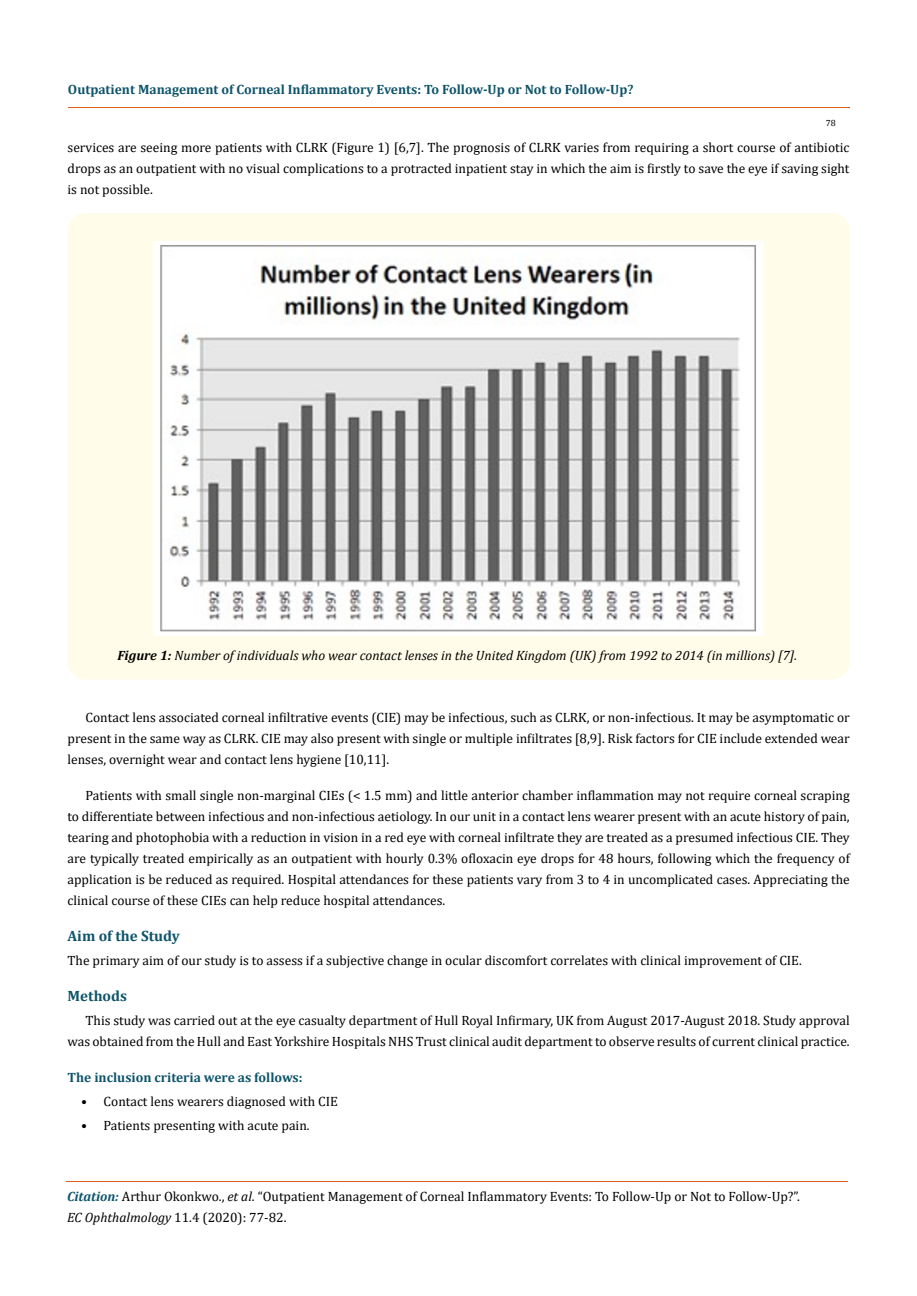
<style>
.page{position:relative;width:917px;height:1296px;background:#fff}
.page>*{position:absolute;margin:0;border:0;box-sizing:border-box;transform-origin:0 0}
.t1{font:700 15px "Cambria";color:#0e546a}
.t2{font:13.5px/21px "Cambria";color:#000;text-align:justify}
.t3{font:700 13.5px "Cambria";color:#0e546a}
.t4{font:italic 13.5px "Cambria";color:#000}
.t5{font:9px "Cambria";color:#000}
.s1{font-weight:700}
.s2{font-weight:700;font-style:italic;color:#0e546a}
.s3{font-style:italic}
</style>
<div class="page">
<hr style="left:68px;top:108px;width:781px;height:1px;background:#e05d1a">
<hr style="left:66px;top:1181px;width:782px;height:1px;background:#e05d1a">
<div style="left:68px;top:213px;width:781px;height:467px;background:#fffde9;border-radius:18px"></div>
<img style="left:154px;top:242px;width:610px;height:394px">
<p class="t3" style="left:68px;top:80px;width:567px">Outpatient Management of Corneal Inflammatory Events: To Follow-Up or Not to Follow-Up?</p>
<p class="t5" style="left:825px;top:118px;width:11px">78</p>
<p class="t2" style="left:68px;top:137px;width:783px">services are seeing more patients with CLRK (Figure 1) [6,7]. The prognosis of CLRK varies from requiring a short course of antibiotic drops as an outpatient with no visual complications to a protracted inpatient stay in which the aim is firstly to save the eye if saving sight is not possible.</p>
<p class="t4" style="left:117px;top:646px;width:681px"><span class="s1">Figure 1:</span> Number of individuals who wear contact lenses in the United Kingdom (UK) from 1992 to 2014 (in millions) [7].</p>
<p class="t2" style="left:68px;top:707px;width:783px;text-indent:18px">Contact lens associated corneal infiltrative events (CIE) may be infectious, such as CLRK, or non-infectious. It may be asymptomatic or present in the same way as CLRK. CIE may also present with single or multiple infiltrates [8,9]. Risk factors for CIE include extended wear lenses, overnight wear and contact lens hygiene [10,11].</p>
<p class="t2" style="left:68px;top:785px;width:783px;text-indent:18px">Patients with small single non-marginal CIEs (&lt; 1.5 mm) and little anterior chamber inflammation may not require corneal scraping to differentiate between infectious and non-infectious aetiology. In our unit in a contact lens wearer present with an acute history of pain, tearing and photophobia with a reduction in vision in a red eye with corneal infiltrate they are treated as a presumed infectious CIE. They are typically treated empirically as an outpatient with hourly 0.3% ofloxacin eye drops for 48 hours, following which the frequency of application is be reduced as required. Hospital attendances for these patients vary from 3 to 4 in uncomplicated cases. Appreciating the clinical course of these CIEs can help reduce hospital attendances.</p>
<p class="t1" style="left:68px;top:926px;width:114px">Aim of the Study</p>
<p class="t2" style="left:68px;top:950px;width:735px">The primary aim of our study is to assess if a subjective change in ocular discomfort correlates with clinical improvement of CIE.</p>
<p class="t1" style="left:68px;top:986px;width:61px">Methods</p>
<p class="t2" style="left:68px;top:1010px;width:783px;text-align:right">This study was carried out at the eye casualty department of Hull Royal Infirmary, UK from August 2017-August 2018. Study approval was obtained from the Hull and East Yorkshire Hospitals NHS Trust clinical audit department to observe results of current clinical practice.</p>
<p class="t3" style="left:68px;top:1068px;width:236px">The inclusion criteria were as follows:</p>
<p class="t2" style="left:81px;top:1091px;width:258px">• Contact lens wearers diagnosed with CIE</p>
<p class="t2" style="left:81px;top:1115px;width:230px">• Patients presenting with acute pain.</p>
<p class="t2" style="left:67px;top:1185px;width:734px"><span class="s2">Citation:</span> Arthur Okonkwo., <span class="s3">et al</span>. “Outpatient Management of Corneal Inflammatory Events: To Follow-Up or Not to Follow-Up?”.<br><span class="s3">EC Ophthalmology</span> 11.4 (2020): 77-82.</p>
</div>
